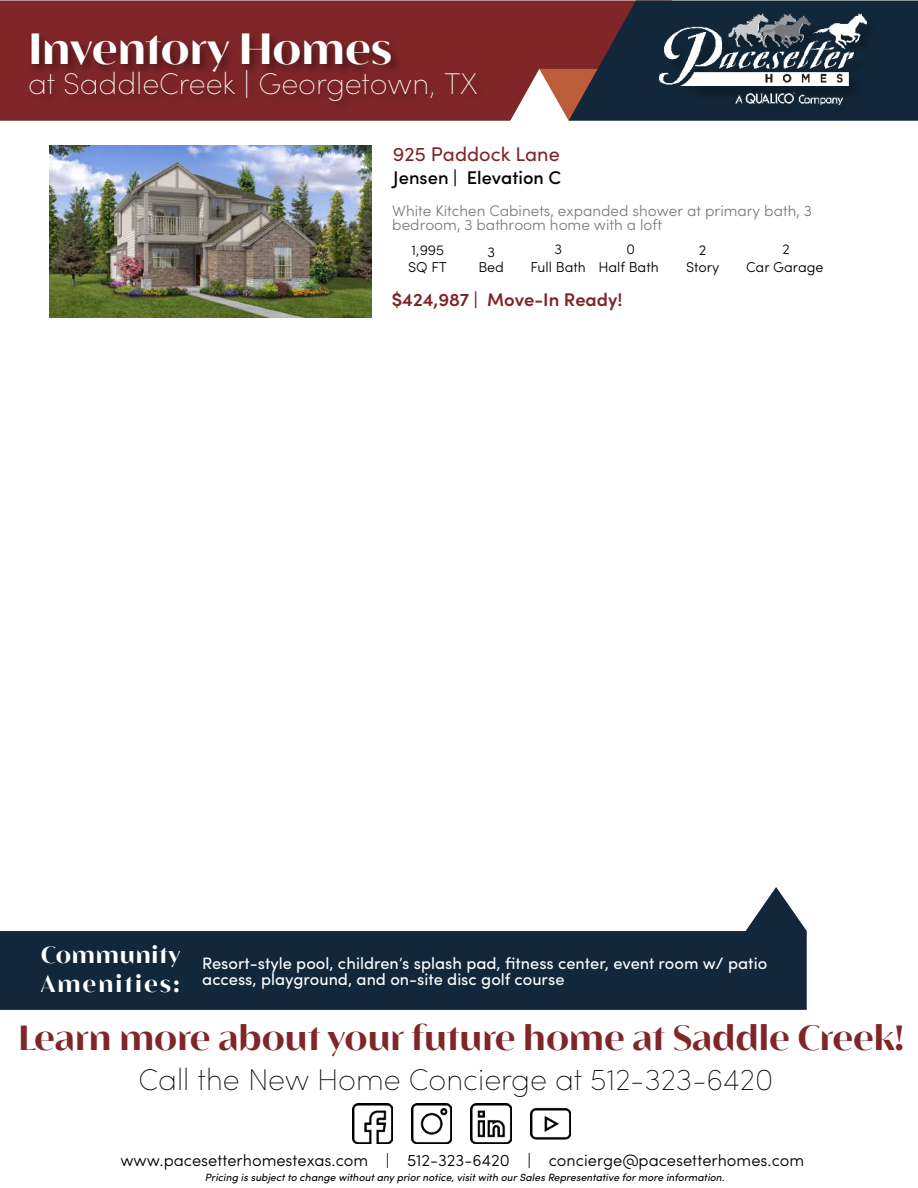
<style>
.page{position:relative;width:918px;height:1188px;background:#fff}
.page>*{position:absolute;margin:0;border:0;box-sizing:border-box;transform-origin:0 0}
.t1{font:700 45px "Aguila";letter-spacing:-.005em;color:#fff}
.t2{font:700 36px "Aguila";color:#802628}
.t3{font:200 30px "Sofia Pro";color:#000}
.t4{font:200 30px "Sofia Pro";color:#fff}
.t5{font:700 24px/28.8px "Aguila";letter-spacing:.055em;color:#fff}
.t6{font:19.95px "Sofia Pro";color:#7f2427}
.t7{font:600 18.3px "Sofia Pro";color:#7f2427}
.t8{font:500 18.3px "Sofia Pro";color:#000}
.t9{font:16.5px/16.5px "Sofia Pro";color:#fff}
.t10{font:300 16.5px "Sofia Pro";color:#000}
.t11{font:300 15.3px/14px "Sofia Pro";color:#77787c}
.t12{font:300 14.4px/18.5px "Sofia Pro";color:#000;text-align:center}
.t13{font:italic 10.5px "Sofia Pro";color:#000}
</style>
<div class="page">
<div style="left:0;top:0;width:510px;height:121px;background:#802628"></div>
<svg style="left:510px;top:0;width:408px;height:121px;background:#4d4752"></svg>
<svg style="left:27px;top:30px;width:462px;height:84px;background:#792325"></svg>
<svg style="left:0;top:887px;width:807px;height:123px;fill:#12283a"></svg>
<img style="left:352px;top:1103px;width:41px;height:41px">
<img style="left:530px;top:1107px;width:41px;height:33px">
<img style="left:471px;top:1103px;width:40px;height:41px">
<img style="left:411px;top:1103px;width:41px;height:41px">
<img style="left:50px;top:145px;width:321px;height:173px">
<h1 class="t1" style="left:28px;top:21px;width:366px">Inventory Homes</h1>
<h3 class="t4" style="left:28px;top:64px;width:451px">at SaddleCreek | Georgetown, TX</h3>
<p class="t6" style="left:393px;top:139px;width:168px">925 Paddock Lane</p>
<p class="t8" style="left:393px;top:167px;width:169px">Jensen | Elevation C</p>
<p class="t11" style="left:392px;top:204px;width:421px">White Kitchen Cabinets, expanded shower at primary bath, 3 bedroom, 3 bathroom home with a loft</p>
<p class="t12" style="left:408px;top:240px;width:41px;line-height:17.2px;text-align:left">1,995<br>SQ FT</p>
<p class="t12" style="left:478px;top:245px;width:27px;line-height:14.9px">3<br>Bed</p>
<p class="t12" style="left:531px;top:240px;width:57px">3<br>Full Bath</p>
<p class="t12" style="left:598px;top:240px;width:62px">0<br>Half Bath</p>
<p class="t12" style="left:686px;top:240px;width:35px;line-height:17.2px">2<br>Story</p>
<p class="t12" style="left:746px;top:240px;width:79px">2<br>Car Garage</p>
<p class="t7" style="left:392px;top:286px;width:232px">$424,987 | Move-In Ready!</p>
<h3 class="t5" style="left:41px;top:941px;width:141px">Community<br>Amenities:</h3>
<p class="t9" style="left:202px;top:953px;width:567px">Resort-style pool, children’s splash pad, fitness center, event room w/ patio access, playground, and on-site disc golf course</p>
<h2 class="t2" style="left:18px;top:1015px;width:888px">Learn more about your future home at Saddle Creek!</h2>
<h3 class="t3" style="left:139px;top:1060px;width:636px">Call the New Home Concierge at 512-323-6420</h3>
<p class="t10" style="left:120px;top:1148px;width:685px">www.pacesetterhomestexas.com | 512-323-6420 | concierge@pacesetterhomes.com</p>
<p class="t13" style="left:205px;top:1169px;width:521px">Pricing is subject to change without any prior notice, visit with our Sales Representative for more information.</p>
</div>
